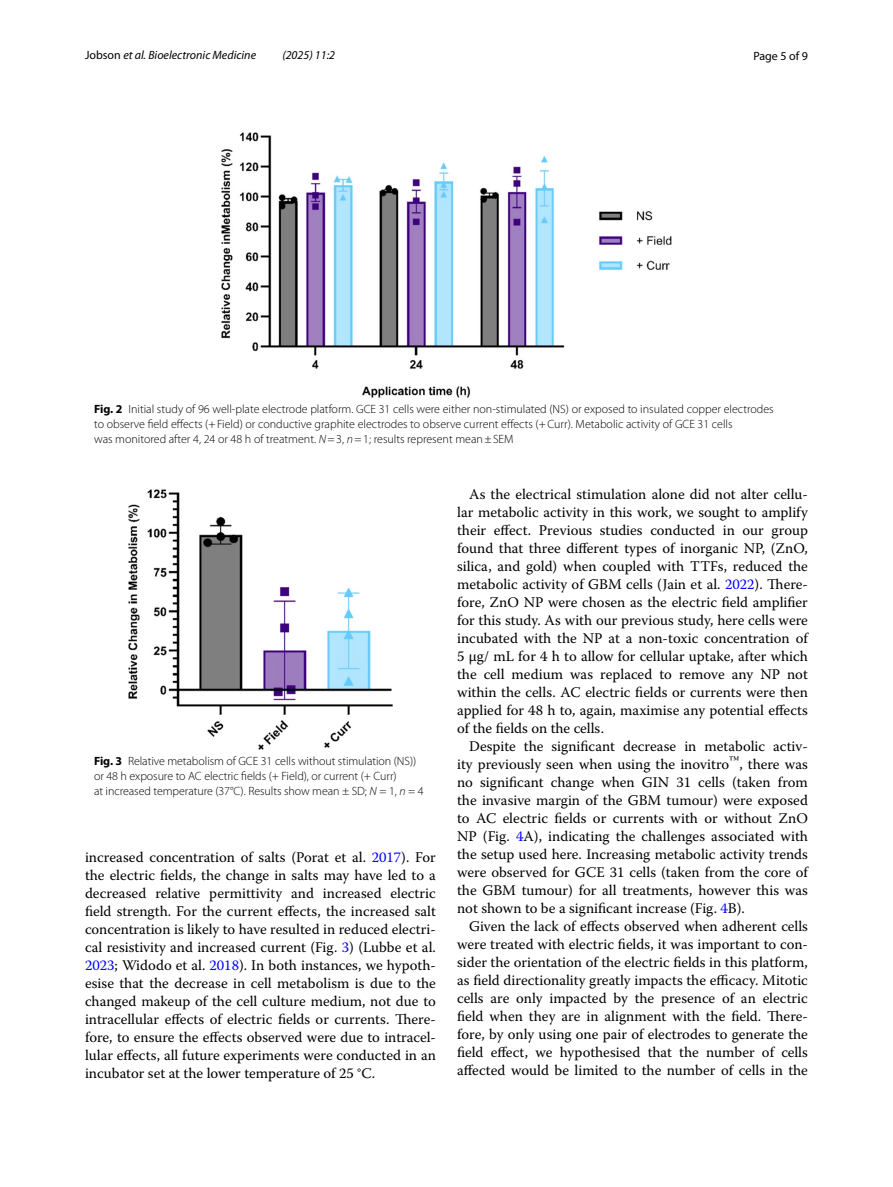
<style>
.page{position:relative;width:893px;height:1187px;background:#fff}
.page>*{position:absolute;margin:0;border:0;box-sizing:border-box;transform-origin:0 0}
.t1{font:14.7px/18px "Warnock Pro";color:#000;text-align:justify}
.t2{font:300 12px/15px "Myriad Pro";color:#000}
.t3{font:italic 12px "Myriad Pro";color:#000}
.t4{font:12px "Myriad Pro";color:#000}
.s1{font-style:normal}
.s2{font-weight:700}
.s3{font-style:italic}
.s4{color:#00f}
</style>
<div class="page">
<img style="left:222px;top:133px;width:449px;height:264px">
<img style="left:129px;top:489px;width:263px;height:260px">
<p class="t3" style="left:85px;top:48px;width:173px"><span class="s1">Jobson</span> et al. Bioelectronic Medicine</p>
<p class="t3" style="left:282px;top:48px;width:54px">(2025) 11:2</p>
<p class="t4" style="left:753px;top:48px;width:56px">Page 5 of 9</p>
<p class="t2" style="left:94px;top:401px;width:681px"><span class="s2">Fig. 2</span> Initial study of 96 well-plate electrode platform. GCE 31 cells were either non-stimulated (NS) or exposed to insulated copper electrodes to observe field effects (+Field) or conductive graphite electrodes to observe current effects (+Curr). Metabolic activity of GCE 31 cells<br>was monitored after 4, 24 or 48 h of treatment. <span class="s3">N</span>=3, <span class="s3">n</span>=1; results represent mean±SEM</p>
<p class="t2" style="left:94px;top:753px;width:331px"><span class="s2">Fig. 3</span> Relative metabolism of GCE 31 cells without stimulation (NS)) or 48 h exposure to AC electric fields (+ Field), or current (+ Curr)<br>at increased temperature (37°C). Results show mean ± SD; <span class="s3">N</span> = 1, <span class="s3">n</span> = 4</p>
<p class="t1" style="left:85px;top:848px;width:352px">increased concentration of salts (Porat et al. <span class="s4">2017</span>). For the electric fields, the change in salts may have led to a decreased relative permittivity and increased electric field strength. For the current effects, the increased salt concentration is likely to have resulted in reduced electri&shy;cal resistivity and increased current (Fig. <span class="s4">3</span>) (Lubbe et al.<br><span class="s4">2023</span>; Widodo et al. <span class="s4">2018</span>). In both instances, we hypoth&shy;esise that the decrease in cell metabolism is due to the changed makeup of the cell culture medium, not due to intracellular effects of electric fields or currents. There&shy;fore, to ensure the effects observed were due to intracel&shy;lular effects, all future experiments were conducted in an incubator set at the lower temperature of 25 °C.</p>
<p class="t1" style="left:457px;top:485px;width:352px;text-indent:12px">As the electrical stimulation alone did not alter cellu&shy;lar metabolic activity in this work, we sought to amplify their effect. Previous studies conducted in our group found that three different types of inorganic NP, (ZnO, silica, and gold) when coupled with TTFs, reduced the metabolic activity of GBM cells (Jain et al. <span class="s4">2022</span>). There&shy;fore, ZnO NP were chosen as the electric field amplifier for this study. As with our previous study, here cells were incubated with the NP at a non-toxic concentration of 5 µg/ mL for 4 h to allow for cellular uptake, after which the cell medium was replaced to remove any NP not within the cells. AC electric fields or currents were then applied for 48 h to, again, maximise any potential effects of the fields on the cells.</p>
<p class="t1" style="left:457px;top:737px;width:352px;text-indent:12px">Despite the significant decrease in metabolic activ&shy;ity previously seen when using the inovitro<sup>™</sup>, there was no significant change when GIN 31 cells (taken from the invasive margin of the GBM tumour) were exposed to AC electric fields or currents with or without ZnO NP (Fig. <span class="s4">4</span>A), indicating the challenges associated with the setup used here. Increasing metabolic activity trends were observed for GCE 31 cells (taken from the core of the GBM tumour) for all treatments, however this was not shown to be a significant increase (Fig. <span class="s4">4</span>B).</p>
<p class="t1" style="left:457px;top:917px;width:352px;text-indent:12px">Given the lack of effects observed when adherent cells were treated with electric fields, it was important to con&shy;sider the orientation of the electric fields in this platform, as field directionality greatly impacts the efficacy. Mitotic cells are only impacted by the presence of an electric field when they are in alignment with the field. There&shy;fore, by only using one pair of electrodes to generate the field effect, we hypothesised that the number of cells affected would be limited to the number of cells in the</p>
</div>
